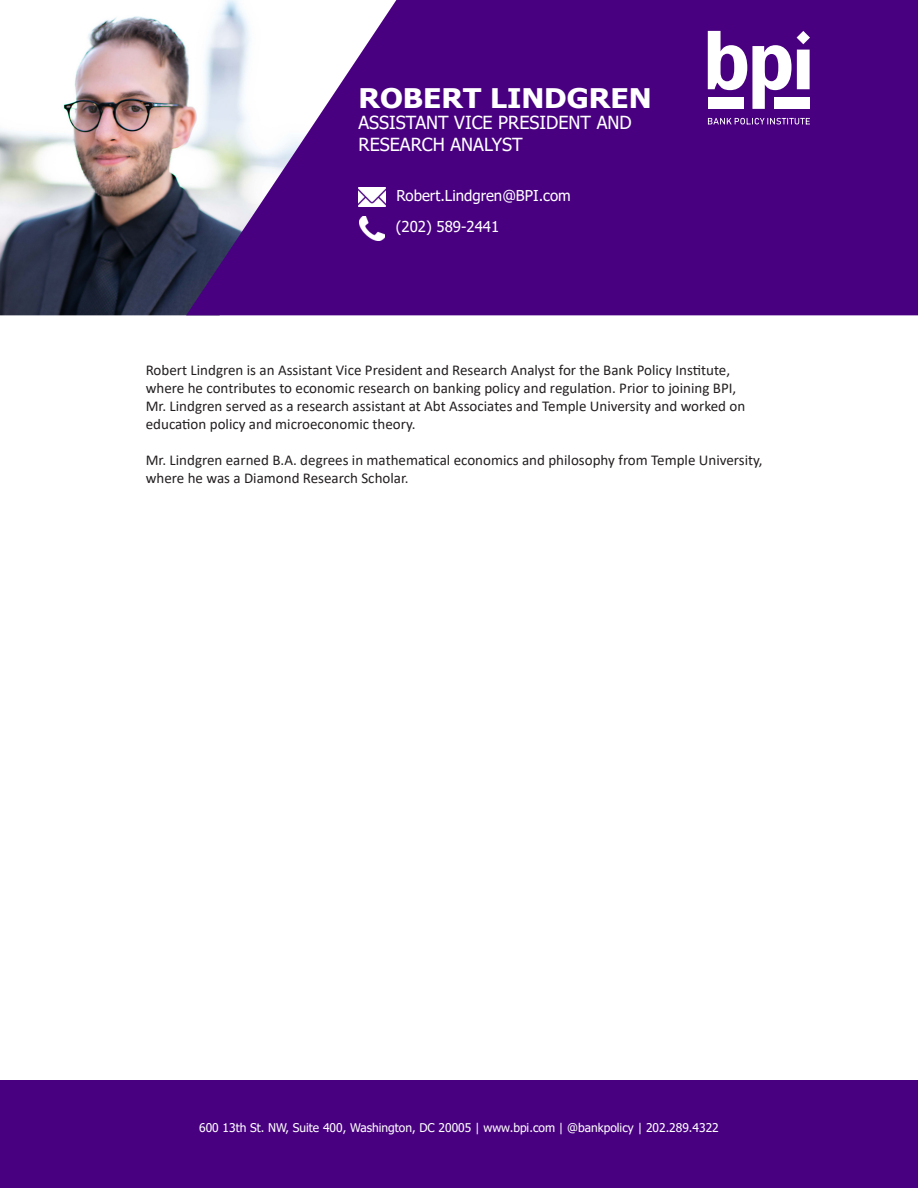
<style>
.page{position:relative;width:918px;height:1188px;background:#fff}
.page>*{position:absolute;margin:0;border:0;box-sizing:border-box;transform-origin:0 0}
.t1{font:700 27px "Tahoma";color:#fff;scale:1.1 1}
.t2{font:18px/21.6px "Tahoma";color:#fff}
.t3{font:15px/18px "Calibri";color:#231f20}
.t4{font:15px "Tahoma";color:#fff}
.t5{font:12px "Tahoma";color:#fff}
</style>
<div class="page">
<img style="left:0;top:16px;width:186px;height:299px">
<svg style="left:186px;top:0;width:732px;height:315px;background:#5e2290"></svg>
<svg style="left:708px;top:118px;width:102px;height:6px"></svg>
<svg style="left:708px;top:31px;width:102px;height:78px"></svg>
<img style="left:358px;top:188px;width:28px;height:19px">
<img style="left:360px;top:216px;width:24px;height:24px">
<div style="left:0;top:1080px;width:918px;height:108px;background:#480081"></div>
<p class="t1" style="left:358px;top:79px;width:268px">ROBERT LINDGREN</p>
<p class="t2" style="left:358px;top:113px;width:275px">ASSISTANT VICE PRESIDENT AND<br>RESEARCH ANALYST</p>
<p class="t4" style="left:397px;top:186px;width:176px">Robert.Lindgren@BPI.com</p>
<p class="t4" style="left:396px;top:217px;width:105px">(202) 589-2441</p>
<p class="t3" style="left:146px;top:361px;width:601px">Robert Lindgren is an Assistant Vice President and Research Analyst for the Bank Policy Institute, where he contributes to economic research on banking policy and regulation. Prior to joining BPI, Mr. Lindgren served as a research assistant at Abt Associates and Temple University and worked on education policy and microeconomic theory.</p>
<p class="t3" style="left:146px;top:451px;width:618px">Mr. Lindgren earned B.A. degrees in mathematical economics and philosophy from Temple University, where he was a Diamond Research Scholar.</p>
<p class="t5" style="left:199px;top:1120px;width:521px">600 13th St. NW, Suite 400, Washington, DC 20005 | www.bpi.com | @bankpolicy | 202.289.4322</p>
</div>
